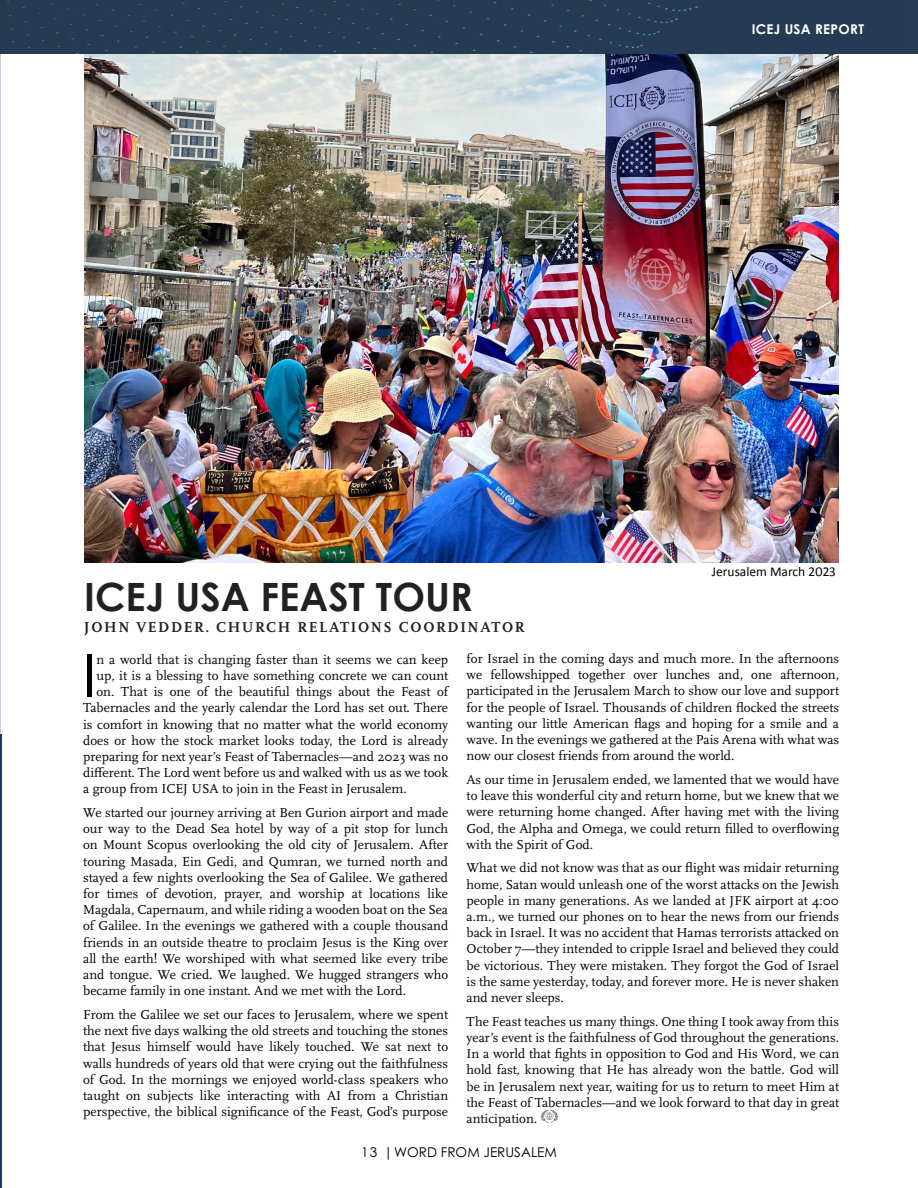
<style>
.page{position:relative;width:918px;height:1188px;background:#fff}
.page>*{position:absolute;margin:0;border:0;box-sizing:border-box;transform-origin:0 0}
.t1{font:58.65px "Century Gothic";color:#000}
.t2{font:700 39px "Century Gothic";color:#212121}
.t3{font:700 15px "Scala Pro";letter-spacing:.11em;color:#212121}
.t4{font:13.5px/16.2px "Scala Pro";color:#000;text-align:justify}
.t5{font:13.5px "Century Gothic Pro";color:#000}
.t6{font:13.5px "Calibri";color:#000}
.t7{font:700 13.5px "Century Gothic Pro";letter-spacing:.02em;color:#fff}
</style>
<div class="page">
<hr style="left:0;top:735px;width:1px;height:453px;background:#213568">
<hr style="left:0;top:52px;width:1px;height:684px;background:#213267">
<img style="left:84px;top:54px;width:754px;height:508px">
<div style="left:1px;top:0;width:917px;height:54px;background:#263c54"></div>
<svg style="left:541px;top:1110px;width:17px;height:13px"></svg>
<p class="t7" style="left:752px;top:21px;width:114px">ICEJ USA REPORT</p>
<h2 class="t2" style="left:84px;top:567px;width:390px">ICEJ USA FEAST TOUR</h2>
<p class="t3" style="left:84px;top:618px;width:442px">JOHN VEDDER. CHURCH RELATIONS COORDINATOR</p>
<p class="t6" style="left:712px;top:562px;width:126px">Jerusalem March 2023</p>
<h1 class="t1" style="left:83px;top:634px;width:15px">I</h1>
<p class="t4" style="left:96px;top:651px;width:353px">n a world that is changing faster than it seems we can keep</p>
<p class="t4" style="left:96px;top:668px;width:353px">up, it is a blessing to have something concrete we can count</p>
<p class="t4" style="left:96px;top:684px;width:353px">on. That is one of the beautiful things about the Feast of</p>
<p class="t4" style="left:83px;top:700px;width:366px">Tabernacles and the yearly calendar the Lord has set out. There</p>
<p class="t4" style="left:83px;top:716px;width:366px">is comfort in knowing that no matter what the world economy</p>
<p class="t4" style="left:83px;top:732px;width:366px">does or how the stock market looks today, the Lord is already</p>
<p class="t4" style="left:83px;top:749px;width:367px">preparing for next year’s Feast of Tabernacles—and 2023 was no</p>
<p class="t4" style="left:83px;top:765px;width:367px">different. The Lord went before us and walked with us as we took</p>
<p class="t4" style="left:83px;top:781px;width:325px">a group from ICEJ USA to join in the Feast in Jerusalem.</p>
<p class="t4" style="left:83px;top:805px;width:367px">We started our journey arriving at Ben Gurion airport and made our way to the Dead Sea hotel by way of a pit stop for lunch on Mount Scopus overlooking the old city of Jerusalem. After touring Masada, Ein Gedi, and Qumran, we turned north and stayed a few nights overlooking the Sea of Galilee. We gathered for times of devotion, prayer, and worship at locations like Magdala, Capernaum, and while riding a wooden boat on the Sea of Galilee. In the evenings we gathered with a couple thousand friends in an outside theatre to proclaim Jesus is the King over all the earth! We worshiped with what seemed like every tribe and tongue. We cried. We laughed. We hugged strangers who became family in one instant. And we met with the Lord.</p>
<p class="t4" style="left:83px;top:1007px;width:367px">From the Galilee we set our faces to Jerusalem, where we spent the next five days walking the old streets and touching the stones that Jesus himself would have likely touched. We sat next to walls hundreds of years old that were crying out the faithfulness of God. In the mornings we enjoyed world-class speakers who taught on subjects like interacting with AI from a Christian perspective, the biblical significance of the Feast, God’s purpose</p>
<p class="t4" style="left:467px;top:651px;width:374px">for Israel in the coming days and much more. In the afternoons we fellowshipped together over lunches and, one afternoon, participated in the Jerusalem March to show our love and support for the people of Israel. Thousands of children flocked the streets wanting our little American flags and hoping for a smile and a wave. In the evenings we gathered at the Pais Arena with what was now our closest friends from around the world.</p>
<p class="t4" style="left:467px;top:772px;width:374px">As our time in Jerusalem ended, we lamented that we would have to leave this wonderful city and return home, but we knew that we were returning home changed. After having met with the living God, the Alpha and Omega, we could return filled to overflowing with the Spirit of God.</p>
<p class="t4" style="left:467px;top:860px;width:374px">What we did not know was that as our flight was midair returning home, Satan would unleash one of the worst attacks on the Jewish people in many generations. As we landed at JFK airport at 4:00 a.m., we turned our phones on to hear the news from our friends back in Israel. It was no accident that Hamas terrorists attacked on October 7—they intended to cripple Israel and believed they could be victorious. They were mistaken. They forgot the God of Israel is the same yesterday, today, and forever more. He is never shaken and never sleeps.</p>
<p class="t4" style="left:467px;top:1013px;width:374px">The Feast teaches us many things. One thing I took away from this year’s event is the faithfulness of God throughout the generations.<br>In a world that fights in opposition to God and His Word, we can hold fast, knowing that He has already won the battle. God will be in Jerusalem next year, waiting for us to return to meet Him at the Feast of Tabernacles—and we look forward to that day in great anticipation.</p>
<p class="t5" style="left:361px;top:1144px;width:197px">13 |WORD FROM JERUSALEM</p>
</div>
